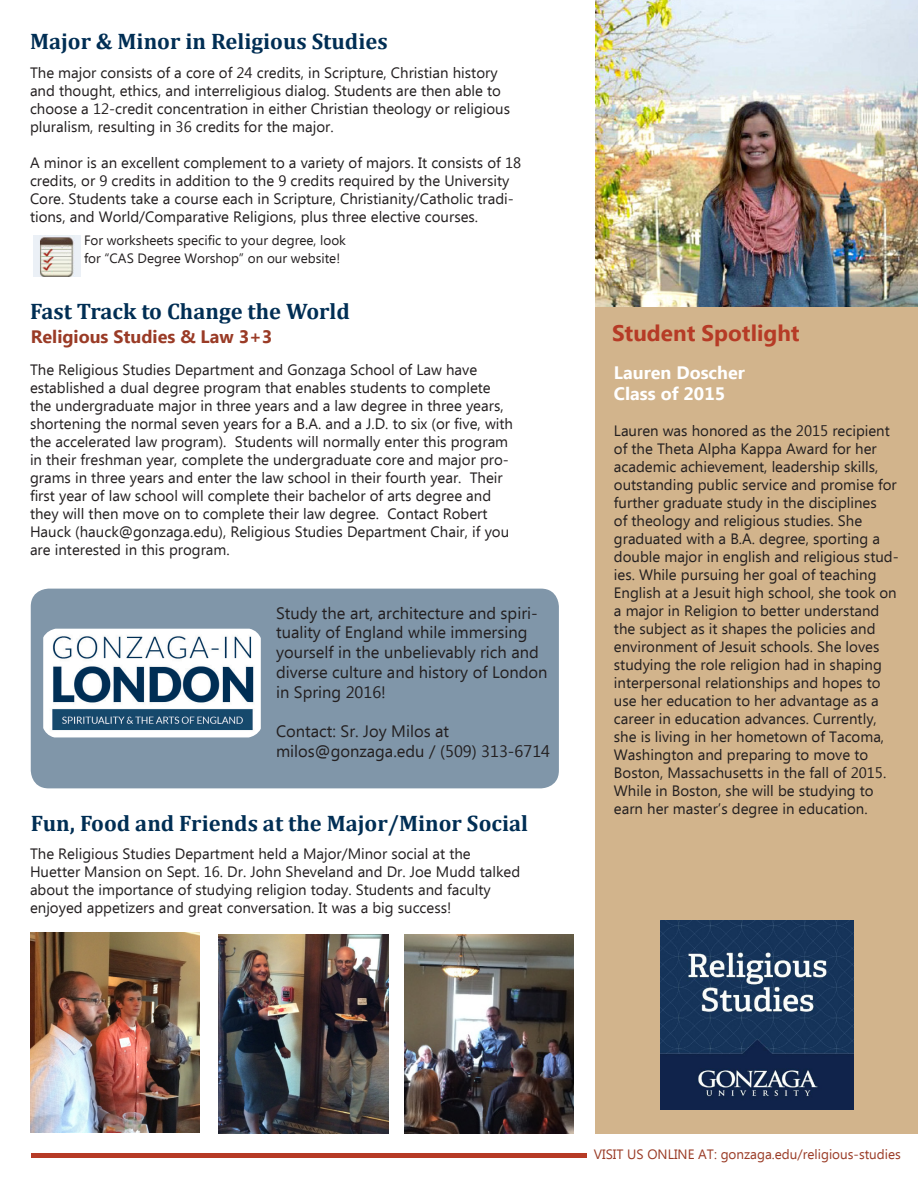
<style>
.page{position:relative;width:918px;height:1188px;background:#fff}
.page>*{position:absolute;margin:0;border:0;box-sizing:border-box;transform-origin:0 0}
.t1{font:700 22.5px "Cambria";color:#002e54}
.t2{font:700 22.5px "Ebrima";color:#b63b26}
.t3{font:700 18px/21.6px "Ebrima";color:#fff}
.t4{font:700 18px "Ebrima";color:#9a3b26}
.t5{font:16.5px/19.8px "Ebrima";color:#231f20}
.t6{font:15px/18px "Ebrima";color:#231f20}
.t7{font:13.5px/18px "Ebrima";color:#231f20}
.t8{font:13.5px "Ebrima";color:#9a3b26}
</style>
<div class="page">
<div style="left:596px;top:1px;width:322px;height:1133px;background:#d2b48c"></div>
<img style="left:596px;top:0;width:322px;height:306px">
<img style="left:404px;top:934px;width:169px;height:200px">
<img style="left:219px;top:934px;width:169px;height:200px">
<img style="left:33px;top:235px;width:48px;height:42px">
<img style="left:30px;top:933px;width:169px;height:200px">
<div style="left:31px;top:1153px;width:556px;height:5px;background:#b63b26"></div>
<div style="left:31px;top:589px;width:528px;height:199px;background:#8096a9;border-radius:18px"></div>
<img style="left:43px;top:629px;width:218px;height:108px">
<img style="left:661px;top:920px;width:192px;height:190px">
<p class="t1" style="left:30px;top:25px;width:359px">Major &amp; Minor in Religious Studies</p>
<p class="t6" style="left:30px;top:64px;width:482px">The major consists of a core of 24 credits, in Scripture, Christian history and thought, ethics, and interreligious dialog. Students are then able to choose a 12-credit concentration in either Christian theology or religious pluralism, resulting in 36 credits for the major.</p>
<p class="t6" style="left:30px;top:154px;width:493px">A minor is an excellent complement to a variety of majors. It consists of 18 credits, or 9 credits in addition to the 9 credits required by the University Core. Students take a course each in Scripture, Christianity/Catholic tradi&shy;tions, and World/Comparative Religions, plus three elective courses.</p>
<p class="t7" style="left:84px;top:232px;width:263px">For worksheets specific to your degree, look for “CAS Degree Worshop” on our website!</p>
<p class="t1" style="left:30px;top:296px;width:321px">Fast Track to Change the World</p>
<p class="t6" style="left:30px;top:362px;width:485px">The Religious Studies Department and Gonzaga School of Law have established a dual degree program that enables students to complete the undergraduate major in three years and a law degree in three years, shortening the normal seven years for a B.A. and a J.D. to six (or five, with the accelerated law program). Students will normally enter this program in their freshman year, complete the undergraduate core and major pro&shy;grams in three years and enter the law school in their fourth year. Their first year of law school will complete their bachelor of arts degree and they will then move on to complete their law degree. Contact Robert Hauck (hauck@gonzaga.edu), Religious Studies Department Chair, if you are interested in this program.</p>
<p class="t4" style="left:31px;top:324px;width:243px">Religious Studies &amp; Law 3+3</p>
<p class="t5" style="left:276px;top:604px;width:273px">Study the art, architecture and spiri&shy;tuality of England while immersing yourself in the unbelievably rich and diverse culture and history of London in Spring 2016!</p>
<p class="t5" style="left:276px;top:723px;width:276px">Contact: Sr. Joy Milos at milos@gonzaga.edu / (509) 313-6714</p>
<p class="t1" style="left:31px;top:807px;width:499px">Fun, Food and Friends at the Major/Minor Social</p>
<p class="t6" style="left:30px;top:846px;width:492px">The Religious Studies Department held a Major/Minor social at the Huetter Mansion on Sept. 16. Dr. John Sheveland and Dr. Joe Mudd talked about the importance of studying religion today. Students and faculty enjoyed appetizers and great conversation. It was a big success!</p>
<p class="t2" style="left:612px;top:317px;width:189px">Student Spotlight</p>
<p class="t3" style="left:614px;top:362px;width:133px">Lauren Doscher<br>Class of 2015</p>
<p class="t6" style="left:614px;top:423px;width:286px">Lauren was honored as the 2015 recipient of the Theta Alpha Kappa Award for her academic achievement, leadership skills, outstanding public service and promise for further graduate study in the disciplines<br>of theology and religious studies. She graduated with a B.A. degree, sporting a double major in english and religious stud&shy;ies. While pursuing her goal of teaching English at a Jesuit high school, she took on a major in Religion to better understand the subject as it shapes the policies and environment of Jesuit schools. She loves studying the role religion had in shaping interpersonal relationships and hopes to use her education to her advantage as a career in education advances. Currently, she is living in her hometown of Tacoma, Washington and preparing to move to Boston, Massachusetts in the fall of 2015.<br>While in Boston, she will be studying to earn her master’s degree in education.</p>
<p class="t8" style="left:594px;top:1145px;width:309px">VISIT US ONLINE AT: gonzaga.edu/religious-studies</p>
</div>
